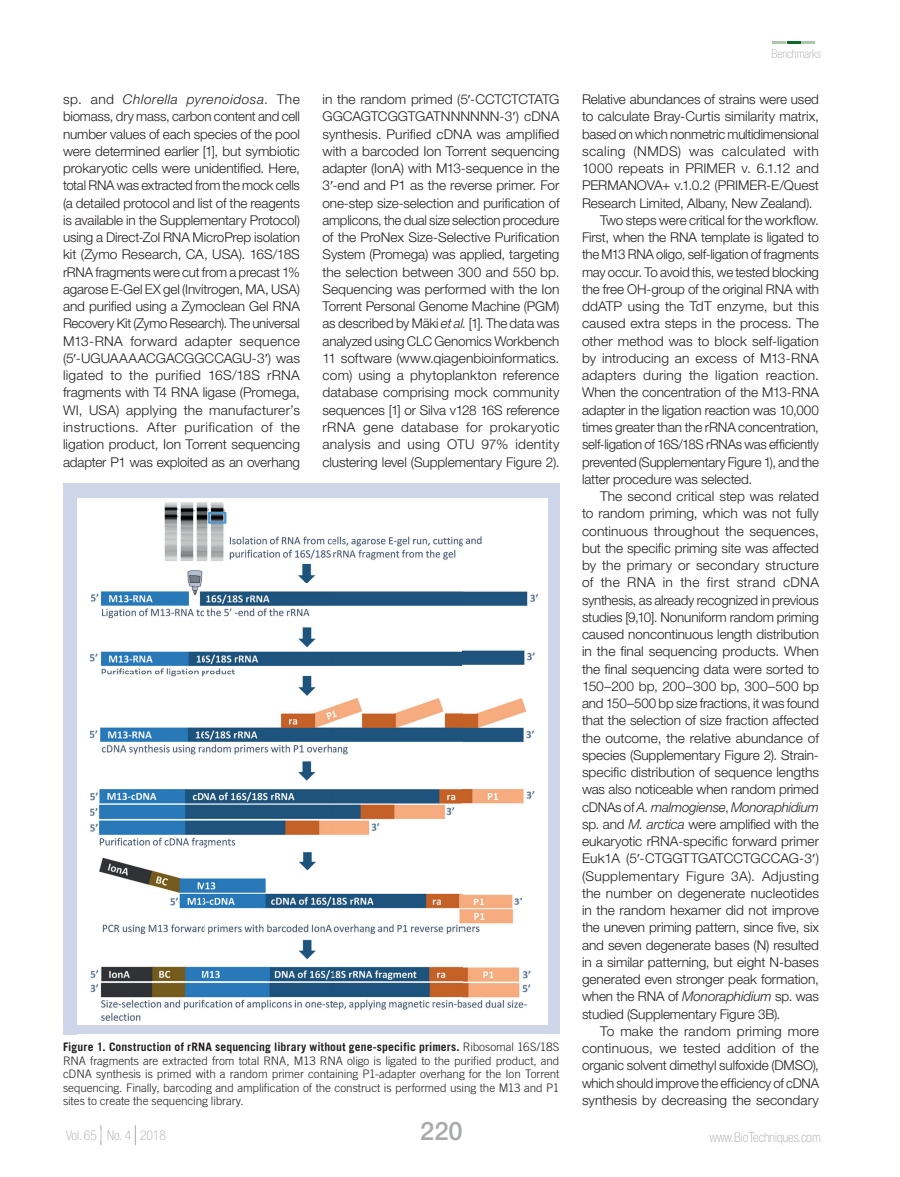
<style>
.page{position:relative;width:900px;height:1177px;background:#fff}
.page>*{position:absolute;margin:0;border:0;box-sizing:border-box;transform-origin:0 0}
.t1{font:500 25.5px "Helvetica Neue LT Std";color:#a8a9ad}
.t2{font:300 13.5px/17.2px "Helvetica Neue LT Std";letter-spacing:-.005em;color:#231f20;text-align:justify}
.t3{font:300 13.5px "Helvetica Neue LT Std";letter-spacing:.02em;color:#231f20}
.t4{font:300 13.5px "Helvetica Neue LT Std";letter-spacing:.015em;color:#231f20}
.t5{font:100 condensed 13.5px "Helvetica Neue LT Std";color:#a8a9ad}
.t6{font:italic 300 13.5px "Helvetica Neue LT Std";letter-spacing:-.015em;color:#231f20}
.t7{font:300 13.5px "Helvetica Neue LT Std";letter-spacing:.03em;color:#231f20}
.t8{font:300 13.5px "Helvetica Neue LT Std";letter-spacing:.025em;color:#231f20}
.t9{font:100 condensed 12px "Helvetica Neue LT Std";color:#a8a9ad}
.t10{font:300 11.7px/13.5px "Trade Gothic LT Std";letter-spacing:-.01em;color:#231f20;text-align:justify}
.s1{font-style:italic}
.s2{font-style:normal}
.s3{font-weight:700}
.s4{color:#fff}
</style>
<div class="page">
<svg style="left:135px;top:1125px;width:1px;height:20px"></svg>
<svg style="left:101px;top:1125px;width:1px;height:20px"></svg>
<svg style="left:772px;top:42px;width:43px;height:2px"></svg>
<img style="left:76px;top:497px;width:472px;height:528px">
<div style="left:63px;top:483px;width:496px;height:14px;background:#cfd5e9"></div>
<div style="left:63px;top:1025px;width:496px;height:9px;background:#cfd5e9"></div>
<div style="left:548px;top:483px;width:11px;height:543px;background:#cfd5e9"></div>
<div style="left:63px;top:483px;width:13px;height:551px;background:#cfd5e9"></div>
<p class="t9" style="left:771px;top:47px;width:51px">Benchmarks</p>
<p class="t2" style="left:63px;top:90px;width:239px">sp. and <span class="s1">Chlorella pyrenoidosa</span>. The biomass, dry mass, carbon content and cell number values of each species of the pool were determined earlier [1], but symbiotic prokaryotic cells were unidentified. Here, total RNA was extracted from the mock cells (a detailed protocol and list of the reagents is available in the Supplementary Protocol) using a Direct-Zol RNA MicroPrep isolation kit (Zymo Research, CA, USA). 16S/18S rRNA fragments were cut from a precast 1% agarose E-Gel EX gel (Invitrogen, MA, USA) and purified using a Zymoclean Gel RNA Recovery Kit (Zymo Research). The universal M13-RNA forward adapter sequence (5 -UGUAAAACGACGGCCAGU-3 ) was ligated to the purified 16S/18S rRNA fragments with T4 RNA ligase (Promega, WI, USA) applying the manufacturer’s instructions. After purification of the ligation product, Ion Torrent sequencing adapter P1 was exploited as an overhang</p>
<p class="t2" style="left:322px;top:90px;width:239px">in the random primed (5 -CCTCTCTATG GGCAGTCGGTGATNNNNNN-3 ) cDNA synthesis. Purified cDNA was amplified with a barcoded Ion Torrent sequencing adapter (IonA) with M13-sequence in the 3 -end and P1 as the reverse primer. For one-step size-selection and purification of amplicons, the dual size selection procedure of the ProNex Size-Selective Purification System (Promega) was applied, targeting the selection between 300 and 550 bp.<br>Sequencing was performed with the Ion Torrent Personal Genome Machine (PGM) as described by Mäki <span class="s1">et al.</span> [1]. The data was analyzed using CLC Genomics Workbench 11 software (www.qiagenbioinformatics. com) using a phytoplankton reference database comprising mock community sequences [1] or Silva v128 16S reference rRNA gene database for prokaryotic analysis and using OTU 97% identity clustering level (Supplementary Figure 2).</p>
<p class="t2" style="left:582px;top:90px;width:239px">Relative abundances of strains were used</p>
<p class="t2" style="left:582px;top:108px;width:239px">to calculate Bray-Curtis similarity matrix,</p>
<p class="t2" style="left:582px;top:125px;width:239px">based on which nonmetric multidimensional</p>
<p class="t7" style="left:582px;top:143px;width:238px">scaling (NMDS) was calculated with</p>
<p class="t2" style="left:582px;top:159px;width:238px">1000 repeats in PRIMER v. 6.1.12 and</p>
<p class="t2" style="left:582px;top:177px;width:238px">PERMANOVA+ v.1.0.2 (PRIMER-E/Quest</p>
<p class="t2" style="left:582px;top:194px;width:232px">Research Limited, Albany, New Zealand).</p>
<p class="t2" style="left:600px;top:211px;width:221px">Two steps were critical for the workflow.</p>
<p class="t2" style="left:582px;top:228px;width:238px">First, when the RNA template is ligated to</p>
<p class="t2" style="left:582px;top:246px;width:238px">the M13 RNA oligo, self-ligation of fragments</p>
<p class="t2" style="left:582px;top:263px;width:239px">may occur. To avoid this, we tested blocking</p>
<p class="t2" style="left:582px;top:280px;width:239px">the free OH-group of the original RNA with</p>
<p class="t2" style="left:582px;top:297px;width:239px">ddATP using the TdT enzyme, but this</p>
<p class="t2" style="left:582px;top:315px;width:238px">caused extra steps in the process. The</p>
<p class="t2" style="left:582px;top:332px;width:239px">other method was to block self-ligation</p>
<p class="t2" style="left:582px;top:349px;width:238px">by introducing an excess of M13-RNA</p>
<p class="t3" style="left:582px;top:367px;width:239px">adapters during the ligation reaction.</p>
<p class="t2" style="left:582px;top:384px;width:239px">When the concentration of the M13-RNA</p>
<p class="t2" style="left:582px;top:401px;width:238px">adapter in the ligation reaction was 10,000</p>
<p class="t2" style="left:582px;top:418px;width:239px">times greater than the rRNA concentration,</p>
<p class="t2" style="left:582px;top:435px;width:239px">self-ligation of 16S/18S rRNAs was efficiently</p>
<p class="t2" style="left:582px;top:453px;width:238px">prevented (Supplementary Figure 1), and the</p>
<p class="t2" style="left:582px;top:470px;width:172px">latter procedure was selected.</p>
<p class="t2" style="left:600px;top:487px;width:221px">The second critical step was related</p>
<p class="t2" style="left:582px;top:504px;width:238px">to random priming, which was not fully</p>
<p class="t2" style="left:582px;top:522px;width:238px">continuous throughout the sequences,</p>
<p class="t2" style="left:582px;top:539px;width:239px">but the specific priming site was affected</p>
<p class="t2" style="left:582px;top:556px;width:238px">by the primary or secondary structure</p>
<p class="t8" style="left:582px;top:574px;width:239px">of the RNA in the first strand cDNA</p>
<p class="t2" style="left:582px;top:591px;width:238px">synthesis, as already recognized in previous</p>
<p class="t2" style="left:582px;top:608px;width:238px">studies [9,10]. Nonuniform random priming</p>
<p class="t2" style="left:582px;top:625px;width:238px">caused noncontinuous length distribution</p>
<p class="t2" style="left:582px;top:642px;width:239px">in the final sequencing products. When</p>
<p class="t2" style="left:582px;top:660px;width:238px">the final sequencing data were sorted to</p>
<p class="t2" style="left:582px;top:677px;width:238px">150–200 bp, 200–300 bp, 300–500 bp</p>
<p class="t2" style="left:582px;top:694px;width:239px">and 150–500 bp size fractions, it was found</p>
<p class="t2" style="left:582px;top:711px;width:238px">that the selection of size fraction affected</p>
<p class="t2" style="left:582px;top:729px;width:238px">the outcome, the relative abundance of</p>
<p class="t2" style="left:582px;top:746px;width:238px">species (Supplementary Figure 2). Strain-</p>
<p class="t2" style="left:582px;top:763px;width:238px">specific distribution of sequence lengths</p>
<p class="t2" style="left:582px;top:780px;width:239px">was also noticeable when random primed</p>
<p class="t6" style="left:582px;top:799px;width:238px"><span class="s2">cDNAs of</span> A. malmogiense<span class="s2">,</span> Monoraphidium</p>
<p class="t2" style="left:582px;top:815px;width:239px">sp. and <span class="s1">M. arctica</span> were amplified with the</p>
<p class="t2" style="left:582px;top:832px;width:239px">eukaryotic rRNA-specific forward primer</p>
<p class="t2" style="left:582px;top:849px;width:239px">Euk1A (5 -CTGGTTGATCCTGCCAG-3 )</p>
<p class="t3" style="left:582px;top:867px;width:238px">(Supplementary Figure 3A). Adjusting</p>
<p class="t2" style="left:582px;top:884px;width:238px">the number on degenerate nucleotides</p>
<p class="t2" style="left:582px;top:901px;width:239px">in the random hexamer did not improve</p>
<p class="t2" style="left:582px;top:918px;width:238px">the uneven priming pattern, since five, six</p>
<p class="t2" style="left:582px;top:936px;width:239px">and seven degenerate bases (N) resulted</p>
<p class="t2" style="left:582px;top:953px;width:239px">in a similar patterning, but eight N-bases</p>
<p class="t2" style="left:582px;top:970px;width:238px">generated even stronger peak formation,</p>
<p class="t2" style="left:582px;top:987px;width:238px">when the RNA of <span class="s1">Monoraphidium</span> sp. was</p>
<p class="t2" style="left:582px;top:1005px;width:200px">studied (Supplementary Figure 3B).</p>
<p class="t4" style="left:600px;top:1023px;width:220px">To make the random priming more</p>
<p class="t4" style="left:582px;top:1040px;width:238px">continuous, we tested addition of the</p>
<p class="t2" style="left:582px;top:1056px;width:238px">organic solvent dimethyl sulfoxide (DMSO),</p>
<p class="t2" style="left:582px;top:1074px;width:239px">which should improve the efficiency of cDNA</p>
<p class="t2" style="left:582px;top:1091px;width:238px">synthesis by decreasing the secondary</p>
<p class="t10" style="left:63px;top:1040px;width:498px"><span class="s3">Figure 1. Construction of rRNA sequencing library without gene-specific primers.</span> Ribosomal 16S/18S RNA fragments are extracted from total RNA, M13 RNA oligo is ligated to the purified product, and cDNA synthesis is primed with a random primer containing P1-adapter overhang for the Ion Torrent sequencing. Finally, barcoding and amplification of the construct is performed using the M13 and P1 sites to create the sequencing library.</p>
<p class="t5" style="left:66px;top:1128px;width:101px">Vol. 65 <span class="s4">|</span> No. 4 2018</p>
<h1 class="t1" style="left:420px;top:1116px;width:44px">220</h1>
<p class="t5" style="left:710px;top:1129px;width:112px">www.BioTechniques.com</p>
</div>
